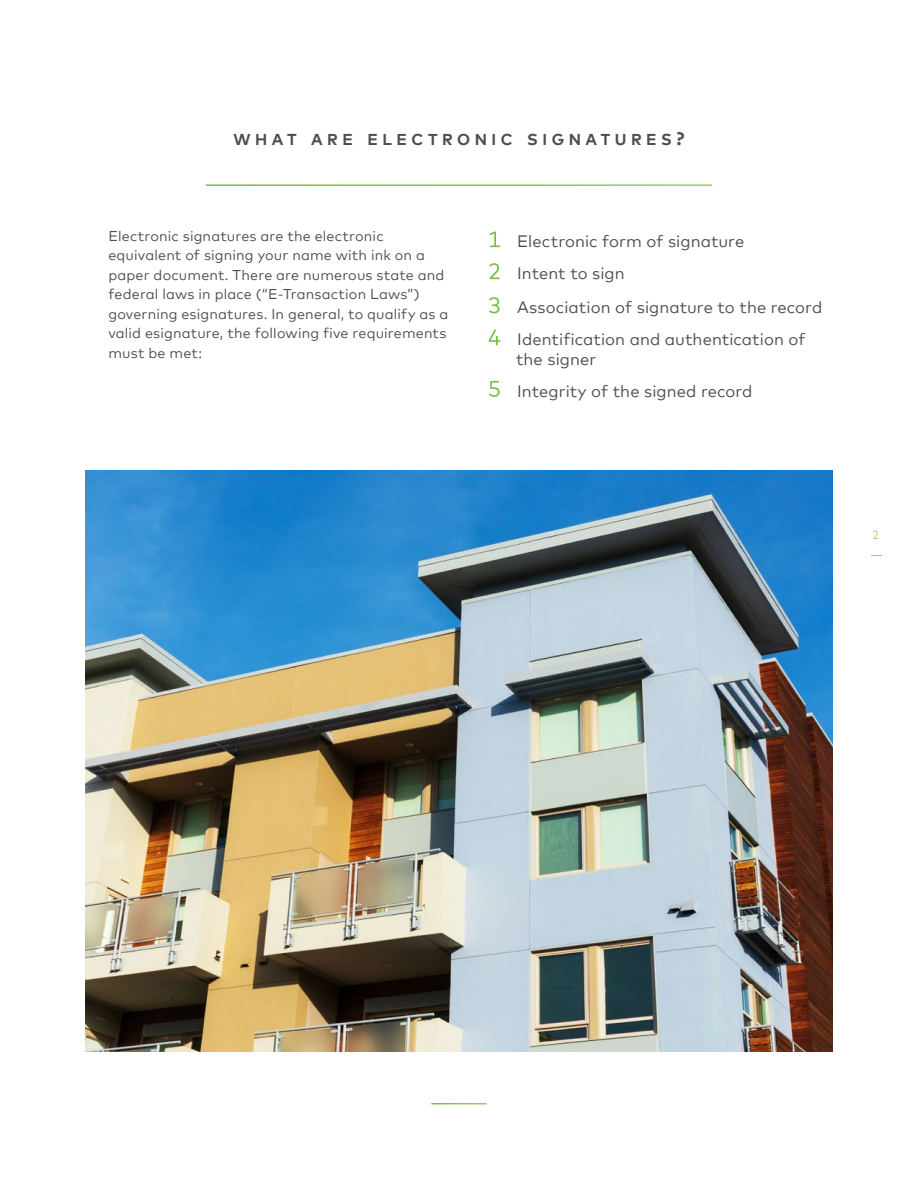
<style>
.page{position:relative;width:918px;height:1188px;background:#fff}
.page>*{position:absolute;margin:0;border:0;box-sizing:border-box;transform-origin:0 0}
.t1{font:16.5px/32px "Mark Offc Pro";letter-spacing:.005em;color:#4d4d4f}
.t2{font:700 15.75px "Mark Offc Pro";letter-spacing:.285em;color:#4d4d4f}
.t3{font:14.25px/19.5px "Mark Offc Pro";letter-spacing:.01em;color:#4d4d4f}
.t4{font:300 12px "Mark Offc Pro";color:#fff;scale:.9 1}
.t5{font:12px "Mark Offc Pro";color:#9ecf78;scale:.9 1}
.s1{font-size:18px}
.s2{font-size:22.5px;color:#fff}
</style>
<div class="page">
<img style="left:85px;top:471px;width:748px;height:581px">
<p class="t2" style="left:234px;top:128px;width:452px">WHAT ARE ELECTRONIC SIGNATURES<span class="s1">?</span></p>
<p class="t3" style="left:108px;top:225px;width:341px">Electronic signatures are the electronic equivalent of signing your name with ink on a paper document. There are numerous state and federal laws in place (“E-Transaction Laws”) governing esignatures. In general, to qualify as a valid esignature, the following five requirements must be met:</p>
<p class="t1" style="left:488px;top:224px;width:258px"><span class="s2">1</span> Electronic form of signature<br><span class="s2">2</span> Intent to sign</p>
<p class="t1" style="left:488px;top:290px;width:336px"><span class="s2">3</span> Association of signature to the record<br><span class="s2">4</span> Identification and authentication of</p>
<p class="t1" style="left:488px;top:342px;width:266px;text-indent:28px">the signer<br><span class="s2">5</span> Integrity of the signed record</p>
<p class="t5" style="left:872px;top:525px;width:9px">2</p>
<p class="t4" style="left:867px;top:557px;width:6px;rotate:-90deg">|</p>
</div>
